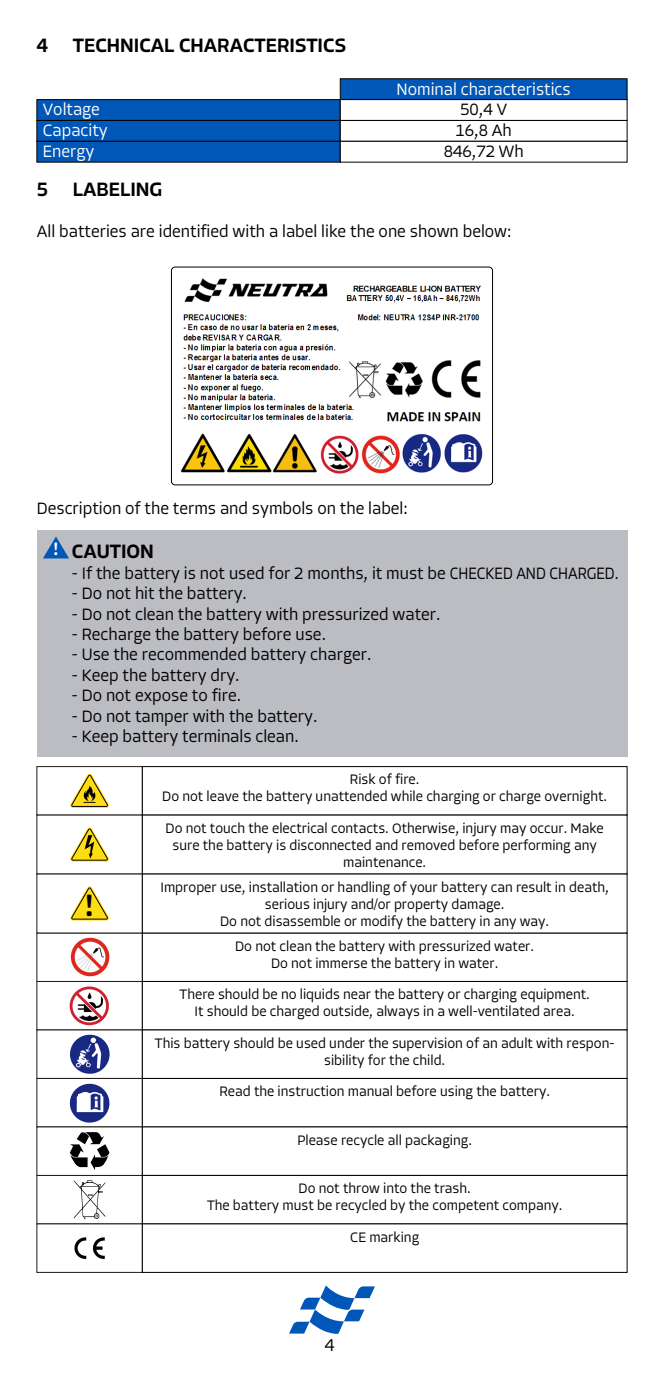
<style>
.page{position:relative;width:664px;height:1395px;background:#fff}
.page>*{position:absolute;margin:0;border:0;box-sizing:border-box;transform-origin:0 0}
.t1{font:500 31.6px "Allotrope";color:#000}
.t2{font:500 20px "Allotrope";color:#000}
.t3{font:500 18.4px "Allotrope";color:#fff}
.t4{font:300 17.6px "Allotrope";color:#000}
.t5{font:300 17px/20.9px "Allotrope";color:#000;text-align:center}
.t6{font:300 17px/20.9px "Allotrope";color:#fff}
.t7{font:300 14.2px/17px "Allotrope";color:#000;text-align:center}
</style>
<div class="page">
<img style="left:171px;top:267px;width:321px;height:218px">
<div style="left:171px;top:267px;width:321px;height:218px;border:1px solid #000;border-radius:4px"></div>
<div style="left:37px;top:530px;width:589px;height:226px;background:#bcbdc2"></div>
<svg style="left:43px;top:536px;width:26px;height:22px"></svg>
<svg style="left:289px;top:1285px;width:86px;height:49px"></svg>
<div style="left:36px;top:99px;width:304px;height:22px;background:#0057b7;border:1px solid #000"></div>
<div style="left:36px;top:120px;width:304px;height:22px;background:#0057b7;border:1px solid #000"></div>
<div style="left:36px;top:141px;width:304px;height:22px;background:#0057b7;border:1px solid #000"></div>
<div style="left:339px;top:78px;width:288px;height:22px;background:#0057b7"></div>
<div style="left:339px;top:99px;width:288px;height:22px;background:#fff;border:1px solid #000"></div>
<div style="left:339px;top:120px;width:288px;height:22px;background:#fff;border:1px solid #000"></div>
<div style="left:339px;top:141px;width:288px;height:22px;background:#fff;border:1px solid #000"></div>
<div style="left:36px;top:766px;width:107px;height:49px;background:#fff;border:1px solid #211915"></div>
<div style="left:142px;top:766px;width:485px;height:49px;background:#fff;border:1px solid #000"></div>
<svg style="left:74px;top:1180px;width:31px;height:39px"></svg>
<div style="left:36px;top:814px;width:107px;height:60px;background:#fff"></div>
<div style="left:142px;top:814px;width:485px;height:60px;background:#fff"></div>
<svg style="left:70px;top:774px;width:39px;height:34px"></svg>
<div style="left:36px;top:932px;width:107px;height:50px;background:#fff;border:1px solid #211915"></div>
<div style="left:142px;top:932px;width:485px;height:50px;background:#fff"></div>
<svg style="left:70px;top:827px;width:39px;height:34px"></svg>
<div style="left:36px;top:873px;width:107px;height:60px;background:#fff"></div>
<svg style="left:70px;top:886px;width:39px;height:34px"></svg>
<img style="left:70px;top:938px;width:39px;height:38px">
<div style="left:36px;top:981px;width:107px;height:49px;background:#fff;border:1px solid #211915"></div>
<div style="left:142px;top:981px;width:485px;height:49px;background:#fff;border:1px solid #000"></div>
<img style="left:70px;top:986px;width:39px;height:39px">
<div style="left:36px;top:1029px;width:107px;height:50px;background:#fff;border:1px solid #211915"></div>
<div style="left:142px;top:1029px;width:485px;height:50px;background:#fff;border:1px solid #000"></div>
<img style="left:70px;top:1034px;width:39px;height:39px">
<div style="left:36px;top:1078px;width:107px;height:49px;background:#fff;border:1px solid #211915"></div>
<div style="left:142px;top:1078px;width:485px;height:49px;background:#fff;border:1px solid #000"></div>
<img style="left:70px;top:1083px;width:39px;height:39px">
<div style="left:36px;top:1126px;width:107px;height:50px;background:#fff;border:1px solid #211915"></div>
<div style="left:142px;top:1126px;width:485px;height:50px;background:#fff;border:1px solid #000"></div>
<svg style="left:70px;top:1132px;width:39px;height:38px"></svg>
<div style="left:142px;top:1175px;width:485px;height:49px;background:#fff;border:1px solid #000"></div>
<div style="left:36px;top:1223px;width:107px;height:50px;background:#fff;border:1px solid #211915"></div>
<div style="left:142px;top:1223px;width:485px;height:50px;background:#fff;border:1px solid #000"></div>
<svg style="left:74px;top:1237px;width:31px;height:22px"></svg>
<h2 class="t2" style="left:37px;top:32px;width:310px">4 TECHNICAL CHARACTERISTICS</h2>
<p class="t6" style="left:396px;top:79px;width:175px">Nominal characteristics</p>
<p class="t6" style="left:43px;top:99px;width:66px">Voltage<br>Capacity<br>Energy</p>
<p class="t5" style="left:443px;top:99px;width:81px">50,4 V<br>16,8 Ah<br>846,72 Wh</p>
<h2 class="t2" style="left:37px;top:176px;width:127px">5 LABELING</h2>
<p class="t5" style="left:37px;top:221px;width:476px">All batteries are identified with a label like the one shown below:</p>
<p class="t5" style="left:37px;top:498px;width:372px">Description of the terms and symbols on the label:</p>
<h2 class="t2" style="left:72px;top:538px;width:84px">CAUTION</h2>
<p class="t5" style="left:72px;top:563px;width:548px">- If the battery is not used for 2 months, it must be CHECKED AND CHARGED.</p>
<p class="t5" style="left:72px;top:583px;width:176px">- Do not hit the battery.</p>
<p class="t5" style="left:72px;top:603px;width:370px">- Do not clean the battery with pressurized water.</p>
<p class="t5" style="left:72px;top:624px;width:255px">- Recharge the battery before use.</p>
<p class="t5" style="left:72px;top:644px;width:301px">- Use the recommended battery charger.</p>
<p class="t5" style="left:72px;top:665px;width:169px">- Keep the battery dry.</p>
<p class="t5" style="left:72px;top:685px;width:171px">- Do not expose to fire.</p>
<p class="t5" style="left:72px;top:706px;width:247px">- Do not tamper with the battery.</p>
<p class="t5" style="left:72px;top:726px;width:228px">- Keep battery terminals clean.</p>
<p class="t3" style="left:53px;top:537px;width:6px">!</p>
<h1 class="t1" style="left:85px;top:884px;width:10px">!</h1>
<p class="t7" style="left:162px;top:771px;width:446px">Risk of fire.<br>Do not leave the battery unattended while charging or charge overnight.</p>
<p class="t7" style="left:165px;top:820px;width:439px">Do not touch the electrical contacts. Otherwise, injury may occur. Make sure the battery is disconnected and removed before performing any maintenance.</p>
<p class="t7" style="left:160px;top:878px;width:449px">Improper use, installation or handling of your battery can result in death, serious injury and/or property damage.<br>Do not disassemble or modify the battery in any way.</p>
<p class="t7" style="left:235px;top:937px;width:300px">Do not clean the battery with pressurized water.<br>Do not immerse the battery in water.</p>
<p class="t7" style="left:179px;top:986px;width:411px">There should be no liquids near the battery or charging equipment.<br>It should be charged outside, always in a well-ventilated area.</p>
<p class="t7" style="left:155px;top:1034px;width:461px">This battery should be used under the supervision of an adult with respon&shy;sibility for the child.</p>
<p class="t7" style="left:219px;top:1083px;width:332px">Read the instruction manual before using the battery.</p>
<p class="t7" style="left:297px;top:1131px;width:176px">Please recycle all packaging.</p>
<p class="t7" style="left:207px;top:1180px;width:357px">Do not throw into the trash.<br>The battery must be recycled by the competent company.</p>
<p class="t7" style="left:350px;top:1228px;width:70px">CE marking</p>
<p class="t4" style="left:324px;top:1333px;width:11px">4</p>
</div>
